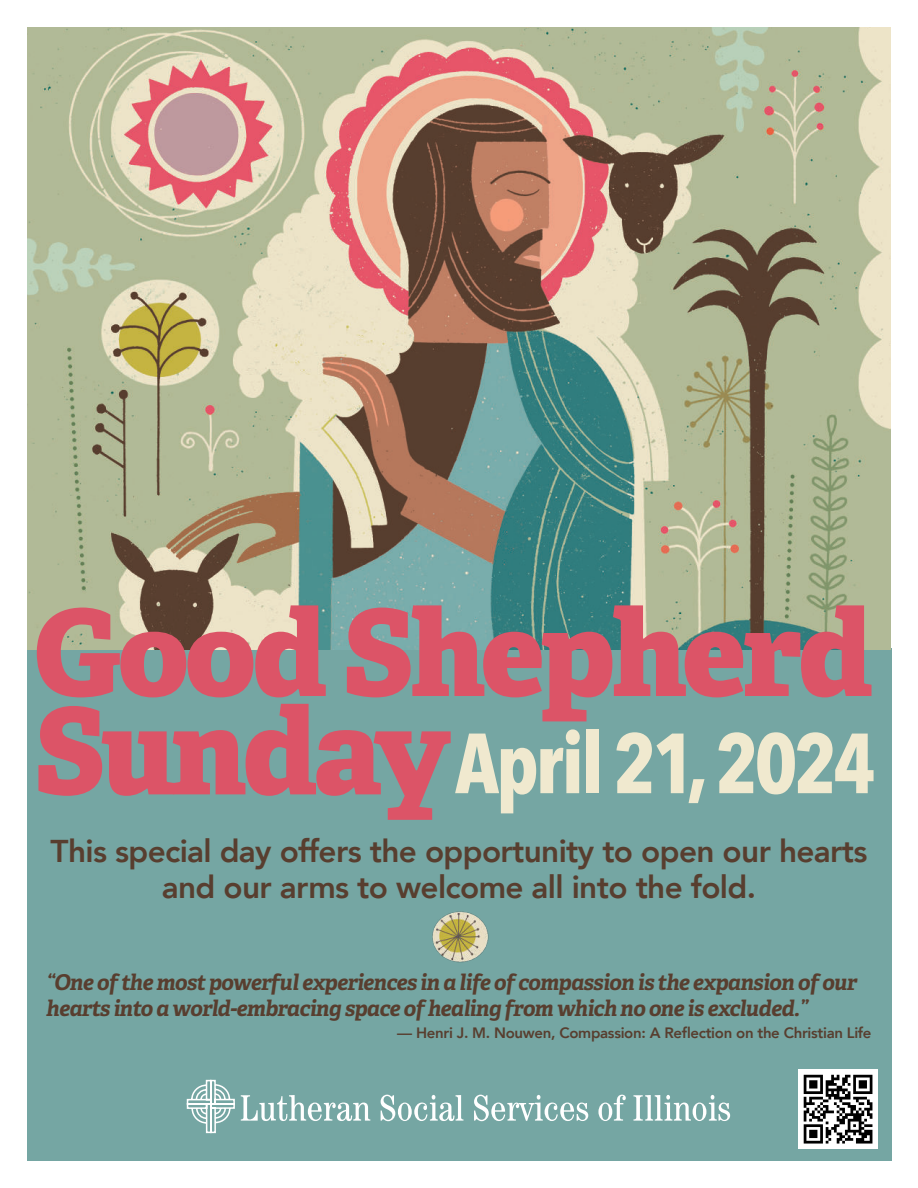
<style>
.page{position:relative;width:918px;height:1188px;background:#fff}
.page>*{position:absolute;margin:0;border:0;box-sizing:border-box;transform-origin:0 0}
.t1{font:800 120px "Adelle";letter-spacing:-.03em;color:#dc5467}
.t2{font:700 84.3px "Avenir Next Condensed";letter-spacing:-.04em;color:#f0e9cf;scale:.96 1}
.t3{font:800 31.5px/36px "Avenir";letter-spacing:-.02em;color:#583e2f;text-align:center}
.t4{font:italic 700 21.75px/26.1px "Adelle";letter-spacing:-.03em;color:#583e2f}
.t5{font:800 15px "Avenir";letter-spacing:-.02em;color:#583e2f}
.s1{font-family:"Adelle";font-weight:800;font-size:120px;color:#dc5467}
</style>
<div class="page">
<div style="left:27px;top:648px;width:864px;height:513px;background:#75a6a3"></div>
<svg style="left:187px;top:1080px;width:183px;height:53px"></svg>
<svg style="left:381px;top:1095px;width:82px;height:26px"></svg>
<svg style="left:474px;top:1095px;width:114px;height:26px"></svg>
<svg style="left:598px;top:1095px;width:28px;height:26px"></svg>
<svg style="left:633px;top:1095px;width:97px;height:26px"></svg>
<img style="left:27px;top:27px;width:864px;height:622px">
<img style="left:432px;top:911px;width:57px;height:52px">
<div style="left:798px;top:1069px;width:80px;height:80px;background:#fff"></div>
<svg style="left:804px;top:1075px;width:68px;height:69px"></svg>
<hr style="left:856px;top:1141px;width:16px;height:3px;background:#000">
<h1 class="t1" style="left:34px;top:605px;width:839px">Good Shepherd</h1>
<h2 class="t2" style="left:34px;top:729px;width:879px"><span class="s1">Sunday</span>April 21, 2024</h2>
<h3 class="t3" style="left:51px;top:836px;width:818px">This special day offers the opportunity to open our hearts and our arms to welcome all into the fold.</h3>
<p class="t4" style="left:46px;top:971px;width:812px">“One of the most powerful experiences in a life of compassion is the expansion of our hearts into a world-embracing space of healing from which no one is excluded.”</p>
<p class="t5" style="left:397px;top:1021px;width:476px">— Henri J. M. Nouwen, Compassion: A Reflection on the Christian Life</p>
</div>
